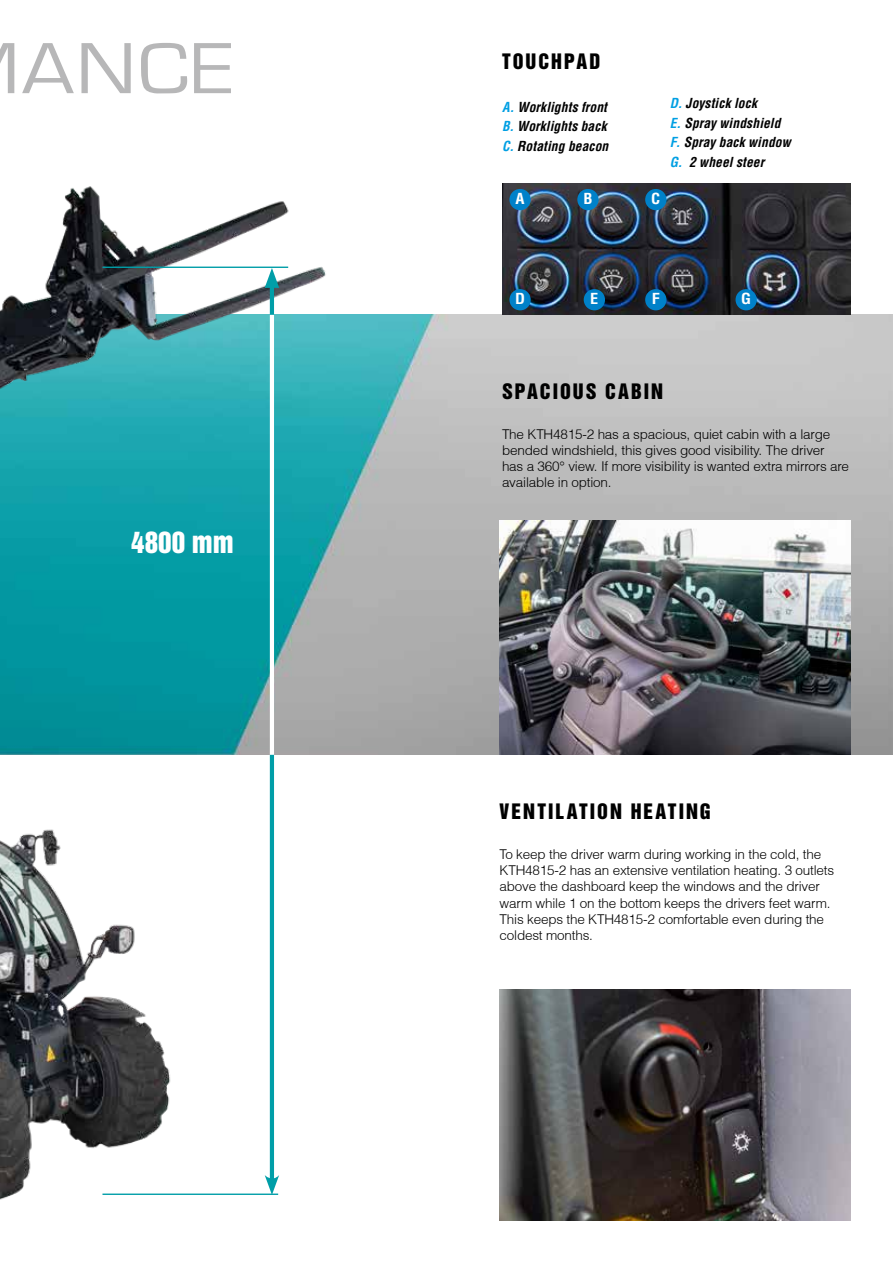
<style>
.page{position:relative;width:893px;height:1263px;background:#fff}
.page>*{position:absolute;margin:0;border:0;box-sizing:border-box;transform-origin:0 0}
.t1{font:75px "Eurostile Ext";color:#b7b7b8}
.t2{font:27px "Helvetica Inserat";color:#fff}
.t3{font:19.5px "Helvetica Inserat";letter-spacing:.1em;color:#000}
.t4{font:700 condensed 14.85px "Helvetica";color:#fff;scale:1.1 1}
.t5{font:300 13.5px/16.2px "Helvetica";letter-spacing:-.015em;color:#000}
.t6{font:italic 700 condensed 13.5px/19.5px "Helvetica";letter-spacing:.01em;color:#000;text-align:justify}
.s1{color:#009fe3}
.s2{color:#010202}
</style>
<div class="page">
<img style="left:348px;top:315px;width:545px;height:440px">
<img style="left:0;top:186px;width:348px;height:1014px">
<hr style="left:270px;top:315px;width:4px;height:449px;background:#fff">
<hr style="left:270px;top:755px;width:4px;height:428px;background:#009ea8">
<svg style="left:265px;top:1175px;width:14px;height:20px"></svg>
<hr style="left:102px;top:1193px;width:176px;height:2px;background:#009ea8">
<hr style="left:102px;top:267px;width:186px;height:1px;background:#009ea8">
<img style="left:500px;top:989px;width:350px;height:231px">
<hr style="left:270px;top:280px;width:4px;height:35px;background:#009ea8">
<svg style="left:265px;top:268px;width:14px;height:20px"></svg>
<img style="left:500px;top:521px;width:350px;height:234px">
<img style="left:502px;top:183px;width:349px;height:131px">
<div style="left:509px;top:189px;width:22px;height:21px;background:#0081c9;border-radius:50%"></div>
<div style="left:577px;top:189px;width:22px;height:21px;background:#0081c9;border-radius:50%"></div>
<div style="left:509px;top:289px;width:22px;height:21px;background:#0081c9;border-radius:50%"></div>
<div style="left:584px;top:289px;width:21px;height:21px;background:#0081c9;border-radius:50%"></div>
<div style="left:645px;top:289px;width:21px;height:21px;background:#0081c9;border-radius:50%"></div>
<div style="left:735px;top:289px;width:22px;height:21px;background:#0081c9;border-radius:50%"></div>
<div style="left:645px;top:189px;width:21px;height:21px;background:#0081c9;border-radius:50%"></div>
<h1 class="t1" style="left:22px;top:29px;width:214px">ANCE</h1>
<h2 class="t2" style="left:131px;top:526px;width:104px">4800 mm</h2>
<h3 class="t3" style="left:502px;top:49px;width:100px">TOUCHPAD</h3>
<p class="t6" style="left:502px;top:97px;width:108px"><span class="s1">A.</span> Worklights front <span class="s1">B.</span> Worklights back <span class="s1">C.</span> Rotating beacon</p>
<p class="t6" style="left:670px;top:94px;width:123px;text-align:left"><span class="s1">D.</span> Joystick lock<br><span class="s1">E.</span> Spray windshield<br><span class="s1">F.</span> Spray back window<br><span class="s1">G.</span> 2 wheel steer</p>
<p class="t4" style="left:515px;top:189px;width:10px">A</p>
<p class="t4" style="left:583px;top:189px;width:10px">B</p>
<p class="t4" style="left:651px;top:189px;width:10px">C</p>
<p class="t4" style="left:515px;top:289px;width:11px">D</p>
<p class="t4" style="left:590px;top:289px;width:9px">E</p>
<p class="t4" style="left:652px;top:289px;width:9px">F</p>
<p class="t4" style="left:741px;top:289px;width:11px">G</p>
<h3 class="t3" style="left:502px;top:380px;width:163px">SP<span class="s2">AC</span>IOUS CABIN</h3>
<p class="t5" style="left:502px;top:426px;width:349px">The KTH4815-2 has a spacious, quiet cabin with a large bended windshield, this gives good visibility. The driver has a 360° view. If more visibility is wanted extra mirrors are available in option.</p>
<h3 class="t3" style="left:500px;top:800px;width:213px">VENTILATION HEATING</h3>
<p class="t5" style="left:500px;top:846px;width:336px">To keep the driver warm during working in the cold, the KTH4815-2 has an extensive ventilation heating. 3 outlets above the dashboard keep the windows and the driver warm while 1 on the bottom keeps the drivers feet warm.<br>This keeps the KTH4815-2 comfortable even during the coldest months.</p>
</div>
